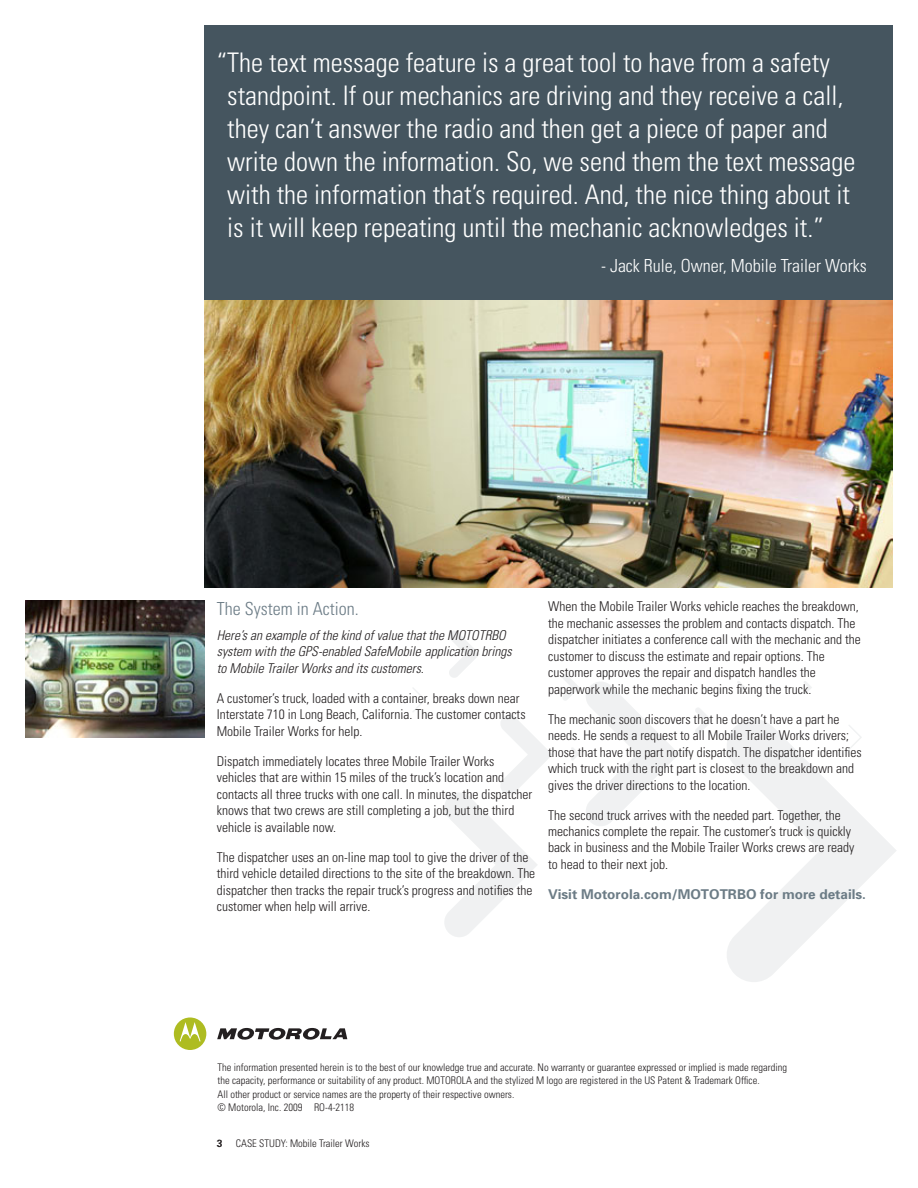
<style>
.page{position:relative;width:918px;height:1188px;background:#fff}
.page>*{position:absolute;margin:0;border:0;box-sizing:border-box;transform-origin:0 0}
.Callout{font:300 condensed 27px/33px "Univers";color:#fff}
.Callout_Name{font:300 condensed 18px "Univers";color:#fff}
.Introductory_copy{font:300 condensed 18px "Univers";color:#6c7c86}
.Body_copy{font:300 condensed 13.5px/16.5px "Univers";color:#231f20}
.Body_copy-2{font:italic 300 condensed 13.5px/16.5px "Univers";color:#231f20}
.Body_copy-3{font:700 13.5px "Univers";color:#6c7c86}
.Contact_information{font:300 condensed 10.5px/13.5px "Univers";color:#231f20}
.Page_number{font:700 10.5px "Univers";color:#231f20}
</style>
<div class="page">
<svg style="left:413px;top:631px;width:483px;height:351px"></svg>
<svg style="left:174px;top:1017px;width:32px;height:33px"></svg>
<svg style="left:217px;top:1028px;width:130px;height:12px"></svg>
<div style="left:204px;top:25px;width:688px;height:288px;background:#45555f"></div>
<img style="left:204px;top:300px;width:688px;height:288px">
<img style="left:26px;top:600px;width:178px;height:138px">
<p class="Callout" style="left:227px;top:46px;width:630px;text-indent:-11px">“The text message feature is a great tool to have from a safety standpoint. If our mechanics are driving and they receive a call, they can’t answer the radio and then get a piece of paper and write down the information. So, we send them the text message with the information that’s required. And, the nice thing about it is it will keep repeating until the mechanic acknowledges it.”</p>
<p class="Callout_Name" style="left:601px;top:255px;width:267px">- Jack Rule, Owner, Mobile Trailer Works</p>
<p class="Introductory_copy" style="left:217px;top:597px;width:143px">The System in Action.</p>
<p class="Body_copy-2" style="left:217px;top:627px;width:296px">Here’s an example of the kind of value that the MOTOTRBO system with the GPS-enabled SafeMobile application brings to Mobile Trailer Works and its customers.</p>
<p class="Body_copy" style="left:217px;top:690px;width:310px">A customer’s truck, loaded with a container, breaks down near<br>Interstate 710 in Long Beach, California. The customer contacts<br>Mobile Trailer Works for help.</p>
<p class="Body_copy" style="left:217px;top:753px;width:317px">Dispatch immediately locates three Mobile Trailer Works vehicles that are within 15 miles of the truck’s location and contacts all three trucks with one call. In minutes, the dispatcher knows that two crews are still completing a job, but the third vehicle is available now.</p>
<p class="Body_copy" style="left:217px;top:849px;width:320px">The dispatcher uses an on-line map tool to give the driver of the third vehicle detailed directions to the site of the breakdown. The dispatcher then tracks the repair truck’s progress and notifies the customer when help will arrive.</p>
<p class="Body_copy" style="left:548px;top:598px;width:314px">When the Mobile Trailer Works vehicle reaches the breakdown, the mechanic assesses the problem and contacts dispatch. The dispatcher initiates a conference call with the mechanic and the customer to discuss the estimate and repair options. The customer approves the repair and dispatch handles the paperwork while the mechanic begins fixing the truck.</p>
<p class="Body_copy" style="left:548px;top:711px;width:315px">The mechanic soon discovers that he doesn’t have a part he needs. He sends a request to all Mobile Trailer Works drivers; those that have the part notify dispatch. The dispatcher identifies which truck with the right part is closest to the breakdown and gives the driver directions to the location.</p>
<p class="Body_copy" style="left:548px;top:807px;width:308px">The second truck arrives with the needed part. Together, the mechanics complete the repair. The customer’s truck is quickly back in business and the Mobile Trailer Works crews are ready to head to their next job.</p>
<p class="Body_copy-3" style="left:548px;top:886px;width:319px">Visit Motorola.com/MOTOTRBO for more details.</p>
<p class="Contact_information" style="left:218px;top:1060px;width:571px">The information presented herein is to the best of our knowledge true and accurate. No warranty or guarantee expressed or implied is made regarding the capacity, performance or suitability of any product. MOTOROLA and the stylized M logo are registered in the US Patent &amp; Trademark Office.<br>All other product or service names are the property of their respective owners.</p>
<p class="Contact_information" style="left:218px;top:1101px;width:138px">© Motorola, Inc. 2009 RO-4-2118</p>
<p class="Page_number" style="left:217px;top:1137px;width:7px">3</p>
<p class="Contact_information" style="left:236px;top:1137px;width:135px">CASE STUDY: Mobile Trailer Works</p>
</div>
